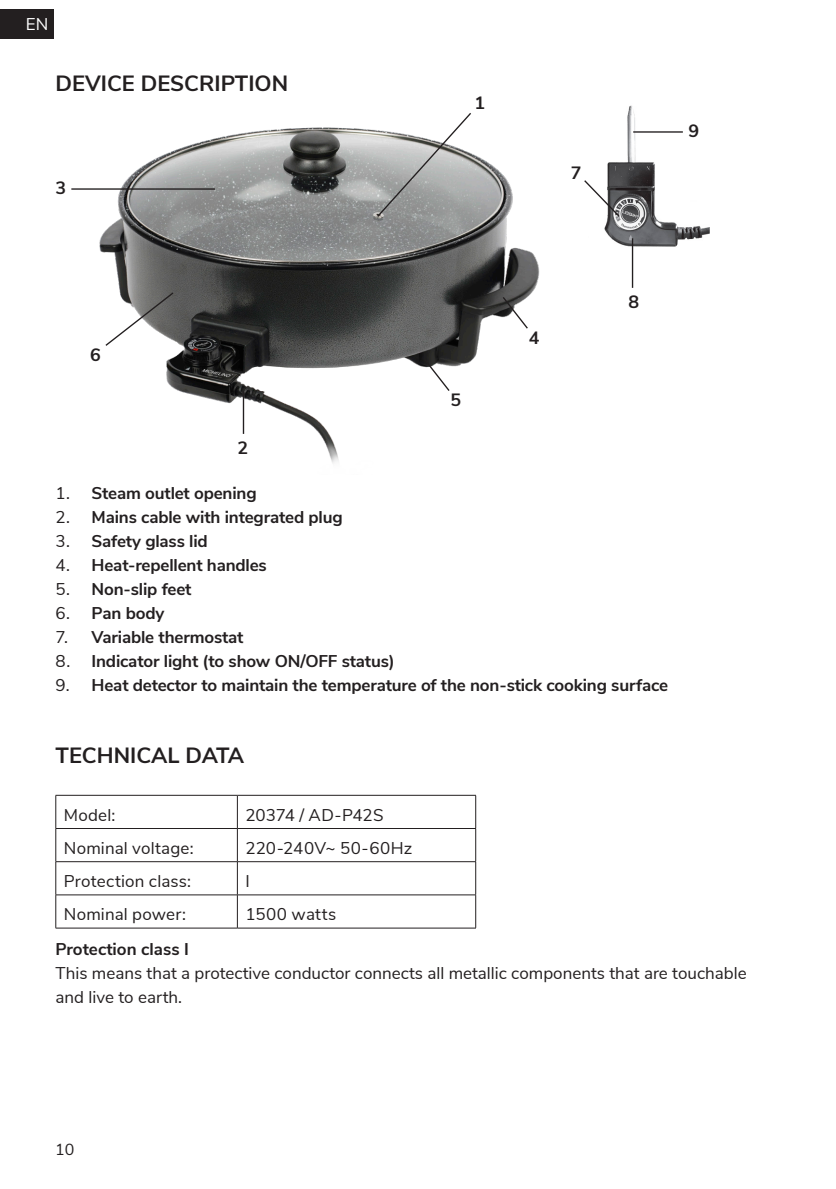
<style>
.page{position:relative;width:836px;height:1189px;background:#fff}
.page>*{position:absolute;margin:0;border:0;box-sizing:border-box;transform-origin:0 0}
.t1{font:700 22px "Nunito Sans";color:#231f20}
.t2{font:700 17.8px "Nunito Sans";color:#231f20}
.t3{font:700 17px "Nunito Sans";letter-spacing:-.01em;color:#231f20}
.t4{font:17px/24px "Nunito Sans";color:#231f20}
.t5{font:17px "Nunito Sans";letter-spacing:.025em;color:#231f20}
.t6{font:17px "Nunito Sans";color:#fff}
.t7{font:16px "Nunito Sans";color:#231f20}
.s1{font-weight:400}
</style>
<div class="page">
<div style="left:0;top:9px;width:54px;height:30px;background:#231f20"></div>
<img style="left:99px;top:127px;width:441px;height:336px">
<svg style="left:376px;top:113px;width:96px;height:105px"></svg>
<hr style="left:243px;top:391px;width:1px;height:43px;background:#231f20">
<svg style="left:104px;top:291px;width:71px;height:56px"></svg>
<hr style="left:71px;top:188px;width:144px;height:2px;background:#231f20">
<svg style="left:423px;top:358px;width:28px;height:34px"></svg>
<svg style="left:501px;top:295px;width:28px;height:35px"></svg>
<img style="left:604px;top:105px;width:106px;height:148px">
<svg style="left:584px;top:179px;width:37px;height:39px"></svg>
<hr style="left:633px;top:131px;width:49px;height:2px;background:#231f20">
<hr style="left:631px;top:238px;width:2px;height:50px;background:#231f20">
<hr style="left:55px;top:795px;width:182px;height:1px;background:#231f20">
<hr style="left:55px;top:795px;width:1px;height:33px;background:#231f20">
<hr style="left:237px;top:795px;width:239px;height:1px;background:#231f20">
<hr style="left:237px;top:795px;width:1px;height:33px;background:#231f20">
<hr style="left:475px;top:795px;width:1px;height:33px;background:#231f20">
<hr style="left:55px;top:828px;width:182px;height:1px;background:#231f20">
<hr style="left:55px;top:829px;width:1px;height:32px;background:#231f20">
<hr style="left:237px;top:828px;width:239px;height:1px;background:#231f20">
<hr style="left:237px;top:829px;width:1px;height:32px;background:#231f20">
<hr style="left:475px;top:829px;width:1px;height:32px;background:#231f20">
<hr style="left:55px;top:861px;width:182px;height:1px;background:#231f20">
<hr style="left:55px;top:862px;width:1px;height:32px;background:#231f20">
<hr style="left:237px;top:861px;width:239px;height:1px;background:#231f20">
<hr style="left:237px;top:862px;width:1px;height:32px;background:#231f20">
<hr style="left:475px;top:862px;width:1px;height:32px;background:#231f20">
<hr style="left:55px;top:894px;width:182px;height:1px;background:#231f20">
<hr style="left:55px;top:895px;width:1px;height:33px;background:#231f20">
<hr style="left:237px;top:894px;width:239px;height:1px;background:#231f20">
<hr style="left:237px;top:895px;width:1px;height:33px;background:#231f20">
<hr style="left:475px;top:895px;width:1px;height:33px;background:#231f20">
<hr style="left:55px;top:927px;width:182px;height:1px;background:#231f20">
<hr style="left:237px;top:927px;width:239px;height:1px;background:#231f20">
<p class="t6" style="left:26px;top:11px;width:24px">EN</p>
<p class="t1" style="left:55px;top:67px;width:234px">DEVICE DESCRIPTION</p>
<p class="t2" style="left:55px;top:175px;width:12px">3</p>
<p class="t2" style="left:474px;top:90px;width:12px">1</p>
<p class="t2" style="left:570px;top:160px;width:12px">7</p>
<p class="t2" style="left:688px;top:118px;width:12px">9</p>
<p class="t2" style="left:90px;top:342px;width:12px">6</p>
<p class="t2" style="left:237px;top:435px;width:12px">2</p>
<p class="t2" style="left:450px;top:387px;width:12px">5</p>
<p class="t2" style="left:528px;top:324px;width:12px">4</p>
<p class="t2" style="left:628px;top:289px;width:12px">8</p>
<p class="t3" style="left:55px;top:480px;width:202px"><span class="s1">1.</span> Steam outlet opening</p>
<p class="t3" style="left:55px;top:504px;width:288px"><span class="s1">2.</span> Mains cable with integrated plug</p>
<p class="t3" style="left:55px;top:528px;width:154px"><span class="s1">3.</span> Safety glass lid</p>
<p class="t3" style="left:55px;top:553px;width:213px"><span class="s1">4.</span> Heat-repellent handles</p>
<p class="t3" style="left:55px;top:577px;width:137px"><span class="s1">5.</span> Non-slip feet</p>
<p class="t3" style="left:55px;top:601px;width:110px"><span class="s1">6.</span> Pan body</p>
<p class="t3" style="left:55px;top:625px;width:189px"><span class="s1">7.</span> Variable thermostat</p>
<p class="t3" style="left:55px;top:649px;width:340px"><span class="s1">8.</span> Indicator light (to show ON/OFF status)</p>
<p class="t3" style="left:55px;top:673px;width:614px"><span class="s1">9.</span> Heat detector to maintain the temperature of the non-stick cooking surface</p>
<p class="t1" style="left:55px;top:739px;width:190px">TECHNICAL DATA</p>
<p class="t4" style="left:64px;top:801px;width:53px">Model:</p>
<p class="t4" style="left:245px;top:801px;width:140px">20374 / AD-P42S</p>
<p class="t4" style="left:64px;top:835px;width:131px">Nominal voltage:</p>
<p class="t4" style="left:245px;top:835px;width:168px">220-240V~ 50-60Hz</p>
<p class="t4" style="left:64px;top:868px;width:129px">Protection class:</p>
<p class="t4" style="left:245px;top:868px;width:6px">I</p>
<p class="t4" style="left:64px;top:901px;width:123px">Nominal power:</p>
<p class="t5" style="left:245px;top:902px;width:92px">1500 watts</p>
<p class="t3" style="left:55px;top:936px;width:135px">Protection class I</p>
<p class="t4" style="left:55px;top:960px;width:692px">This means that a protective conductor connects all metallic components that are touchable and live to earth.</p>
<p class="t7" style="left:55px;top:1137px;width:21px">10</p>
</div>
